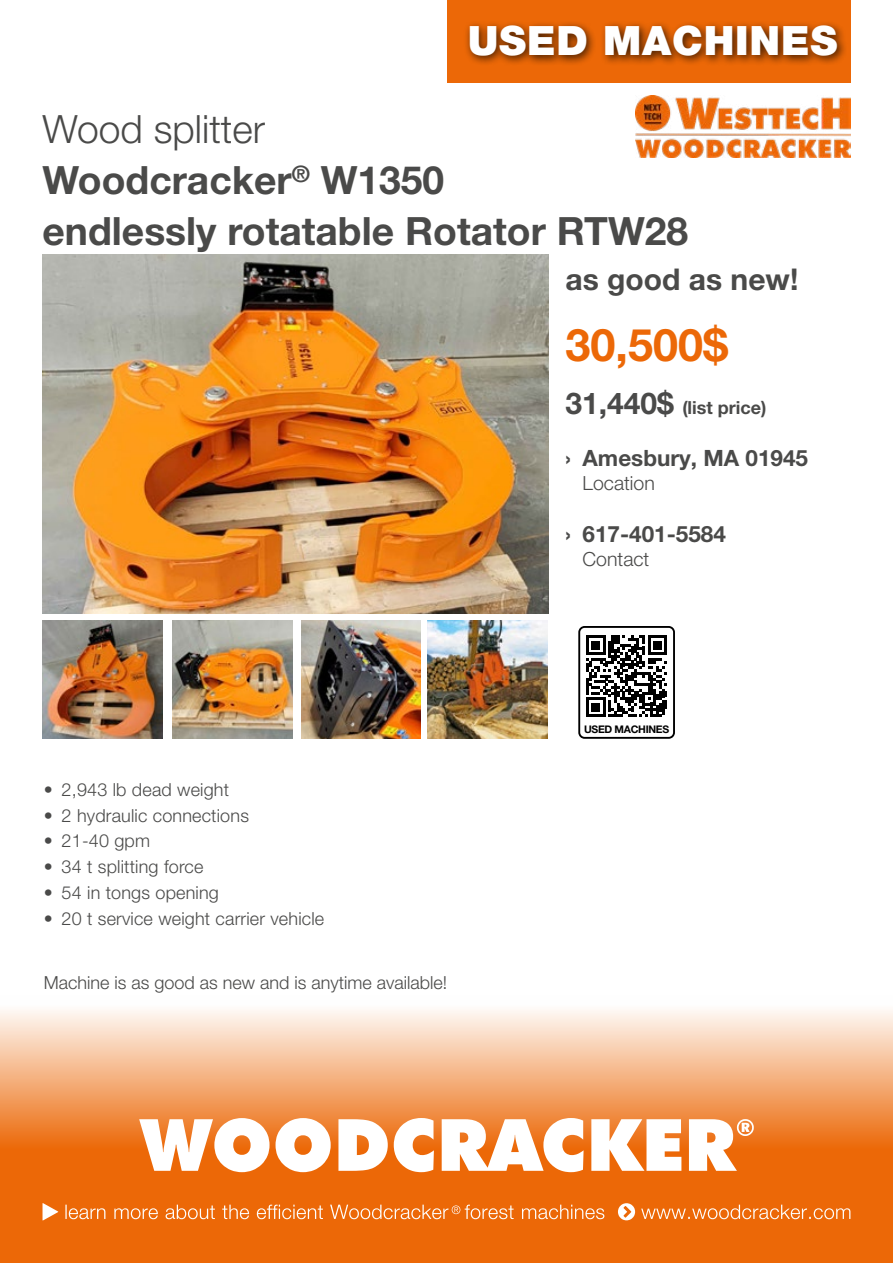
<style>
.page{position:relative;width:893px;height:1263px;background:#fff}
.page>*{position:absolute;margin:0;border:0;box-sizing:border-box;transform-origin:0 0}
.t1{font:700 45px "Helvetica Neue LT Pro";color:#ec6807}
.t2{font:900 40.5px "Helvetica Neue LT Pro";letter-spacing:.02em;color:#fff}
.t3{font:700 39px/51px "Helvetica Neue LT Pro";color:#4a4a49}
.t4{font:700 30px "Helvetica Neue LT Pro";color:#4a4a49}
.t5{font:700 22.5px "Helvetica Neue LT Pro";color:#4a4a49}
.t6{font:300 19.5px "Helvetica Neue LT Pro";color:#4a4a49}
.t7{font:300 18px "Helvetica Neue LT Pro";letter-spacing:.01em;color:#4a4a49}
.t8{font:700 18px "Helvetica Neue LT Pro";color:#4a4a49}
.t9{font:700 10.5px "Helvetica Neue LT Pro";letter-spacing:-.03em;color:#000}
.s1{font-weight:300}
.s2{font-size:30px}
</style>
<div class="page">
<svg style="left:0;top:1010px;width:893px;height:253px;background:#f19755"></svg>
<svg style="left:43px;top:1203px;width:807px;height:17px;background:#ef8334"></svg>
<svg style="left:139px;top:1118px;width:131px;height:54px"></svg>
<svg style="left:276px;top:1118px;width:55px;height:54px"></svg>
<svg style="left:338px;top:1119px;width:50px;height:52px"></svg>
<svg style="left:394px;top:1118px;width:40px;height:54px"></svg>
<svg style="left:442px;top:1118px;width:142px;height:54px"></svg>
<svg style="left:591px;top:1119px;width:90px;height:52px"></svg>
<svg style="left:689px;top:1119px;width:65px;height:52px"></svg>
<div style="left:448px;top:0;width:403px;height:83px;background:#ec6807"></div>
<div style="left:464px;top:21px;width:384px;height:45px;background:#000;opacity:.7"></div>
<img style="left:43px;top:254px;width:506px;height:359px">
<img style="left:428px;top:621px;width:119px;height:118px">
<svg style="left:586px;top:635px;width:81px;height:82px"></svg>
<div style="left:578px;top:626px;width:97px;height:113px;border:2px solid #000;border-radius:5px"></div>
<img style="left:636px;top:96px;width:214px;height:62px">
<img style="left:301px;top:621px;width:120px;height:118px">
<img style="left:173px;top:621px;width:119px;height:118px">
<img style="left:43px;top:621px;width:119px;height:118px">
<h2 class="t2" style="left:468px;top:17px;width:371px">USED MACHINES</h2>
<h3 class="t3" style="left:43px;top:102px;width:647px"><span class="s1">Wood splitter<br></span>Woodcracker<sup>®</sup> W1350<br>endlessly rotatable Rotator RTW28</h3>
<h3 class="t4" style="left:566px;top:260px;width:234px">as good as new!</h3>
<h1 class="t1" style="left:566px;top:316px;width:164px">30,500$</h1>
<p class="t8" style="left:566px;top:396px;width:203px"><span class="s2">31,440$</span> (list price)</p>
<p class="t5" style="left:566px;top:444px;width:244px">› Amesbury, MA 01945</p>
<p class="t6" style="left:583px;top:471px;width:74px">Location</p>
<p class="t5" style="left:566px;top:520px;width:162px">› 617-401-5584</p>
<p class="t6" style="left:583px;top:547px;width:68px">Contact</p>
<p class="t7" style="left:44px;top:778px;width:187px">• 2,943 lb dead weight</p>
<p class="t7" style="left:44px;top:804px;width:207px">• 2 hydraulic connections</p>
<p class="t7" style="left:44px;top:830px;width:108px">• 21-40 gpm</p>
<p class="t7" style="left:44px;top:856px;width:161px">• 34 t splitting force</p>
<p class="t7" style="left:44px;top:882px;width:177px">• 54 in tongs opening</p>
<p class="t7" style="left:44px;top:907px;width:282px">• 20 t service weight carrier vehicle</p>
<p class="t7" style="left:44px;top:972px;width:405px">Machine is as good as new and is anytime available!</p>
<p class="t9" style="left:584px;top:722px;width:87px">USED MACHINES</p>
</div>
